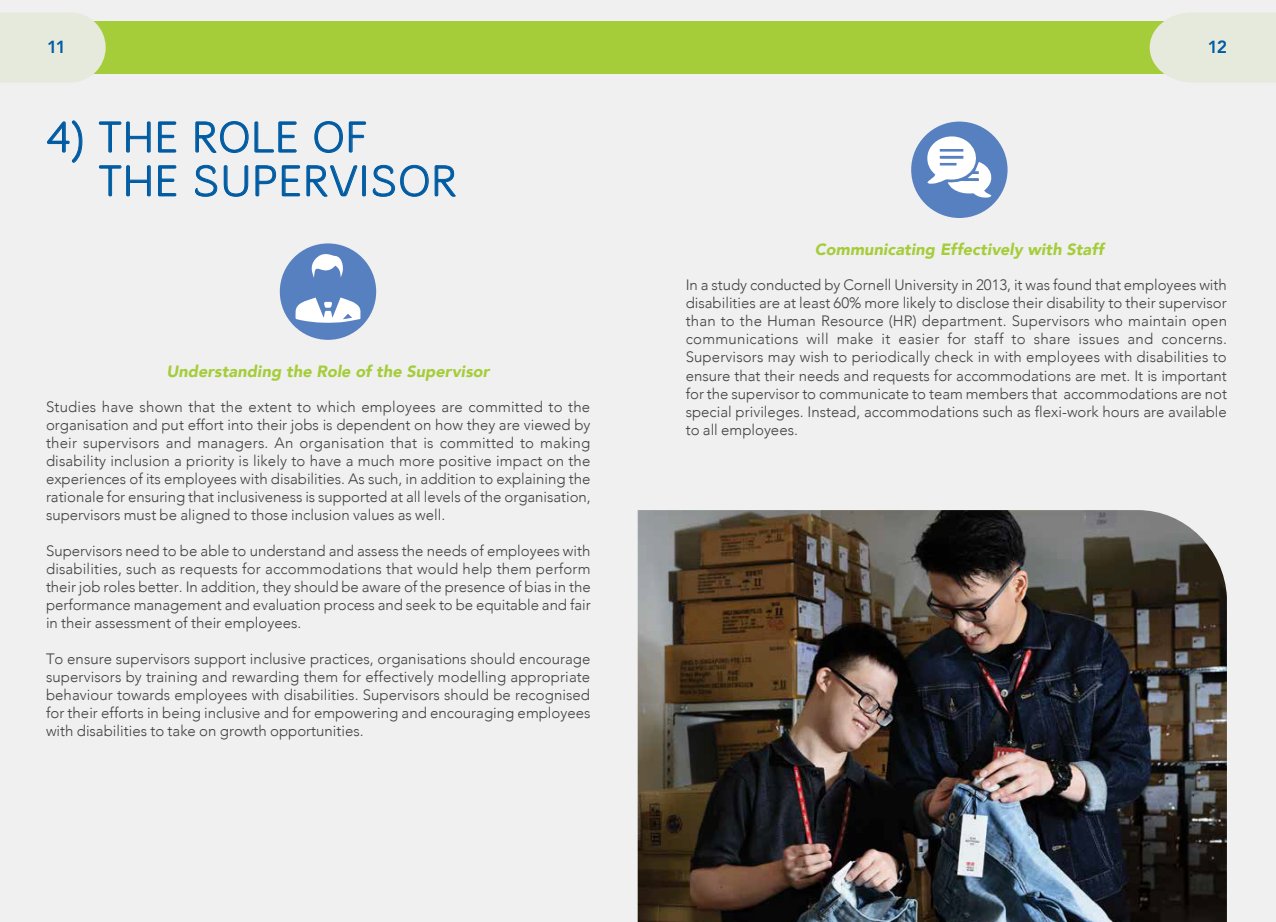
<style>
.page{position:relative;width:1276px;height:922px;background:#fff}
.page>*{position:absolute;margin:0;border:0;box-sizing:border-box;transform-origin:0 0}
.t1{font:45px/43.8px "Merge";color:#005ba2}
.t2{font:800 17.5px "Avenir";color:#005ba2}
.t3{font:italic 900 16.25px "Avenir";letter-spacing:.005em;color:#a5cd39}
.t4{font:300 15px/18px "Avenir";color:#414042;text-align:justify}
</style>
<div class="page">
<div style="left:0;top:0;width:638px;height:921px;background:#f0f0f1"></div>
<svg style="left:47px;top:120px;width:35px;height:43px"></svg>
<svg style="left:99px;top:121px;width:52px;height:32px"></svg>
<svg style="left:158px;top:121px;width:18px;height:32px"></svg>
<svg style="left:195px;top:121px;width:102px;height:32px"></svg>
<svg style="left:314px;top:121px;width:29px;height:32px"></svg>
<svg style="left:349px;top:121px;width:17px;height:32px"></svg>
<svg style="left:99px;top:165px;width:52px;height:31px"></svg>
<svg style="left:158px;top:165px;width:18px;height:31px"></svg>
<svg style="left:195px;top:165px;width:22px;height:32px"></svg>
<svg style="left:224px;top:165px;width:24px;height:32px"></svg>
<svg style="left:255px;top:165px;width:21px;height:31px"></svg>
<svg style="left:282px;top:165px;width:18px;height:31px"></svg>
<svg style="left:306px;top:165px;width:51px;height:32px"></svg>
<div style="left:362px;top:165px;width:4px;height:31px;border:1px solid #005ba2"></div>
<svg style="left:373px;top:165px;width:83px;height:32px"></svg>
<div style="left:637px;top:0;width:638px;height:921px;background:#f0f0f1"></div>
<div style="left:0;top:21px;width:1276px;height:53px;background:#a5cd39"></div>
<svg style="left:1149px;top:12px;width:127px;height:70px;background:#e3e9d7"></svg>
<svg style="left:0;top:12px;width:106px;height:70px;background:#e3e9d8"></svg>
<img style="left:637px;top:510px;width:590px;height:411px">
<div style="left:280px;top:243px;width:96px;height:97px;background:#5780c1;border-radius:50%"></div>
<svg style="left:311px;top:254px;width:32px;height:24px"></svg>
<svg style="left:295px;top:297px;width:65px;height:26px"></svg>
<div style="left:911px;top:121px;width:96px;height:97px;background:#5780c1;border-radius:50%"></div>
<svg style="left:926px;top:134px;width:66px;height:64px"></svg>
<p class="t2" style="left:47px;top:34px;width:21px">11</p>
<p class="t2" style="left:1208px;top:34px;width:21px">12</p>
<h1 class="t1" style="left:98px;top:115px;width:361px;text-indent:-52px">4) THE ROLE OF<br>THE SUPERVISOR</h1>
<p class="t3" style="left:166px;top:358px;width:324px">Understanding the Role of the Supervisor</p>
<p class="t4" style="left:46px;top:397px;width:546px">Studies have shown that the extent to which employees are committed to the organisation and put effort into their jobs is dependent on how they are viewed by their supervisors and managers. An organisation that is committed to making disability inclusion a priority is likely to have a much more positive impact on the experiences of its employees with disabilities. As such, in addition to explaining the rationale for ensuring that inclusiveness is supported at all levels of the organisation, supervisors must be aligned to those inclusion values as well.</p>
<p class="t4" style="left:46px;top:541px;width:546px">Supervisors need to be able to understand and assess the needs of employees with disabilities, such as requests for accommodations that would help them perform their job roles better. In addition, they should be aware of the presence of bias in the performance management and evaluation process and seek to be equitable and fair in their assessment of their employees.</p>
<p class="t4" style="left:46px;top:649px;width:546px">To ensure supervisors support inclusive practices, organisations should encourage supervisors by training and rewarding them for effectively modelling appropriate behaviour towards employees with disabilities. Supervisors should be recognised for their efforts in being inclusive and for empowering and encouraging employees with disabilities to take on growth opportunities.</p>
<p class="t3" style="left:814px;top:236px;width:291px">Communicating Effectively with Staff</p>
<p class="t4" style="left:685px;top:276px;width:543px">In a study conducted by Cornell University in 2013, it was found that employees with disabilities are at least 60% more likely to disclose their disability to their supervisor than to the Human Resource (HR) department. Supervisors who maintain open communications will make it easier for staff to share issues and concerns.<br>Supervisors may wish to periodically check in with employees with disabilities to ensure that their needs and requests for accommodations are met. It is important for the supervisor to communicate to team members that accommodations are not special privileges. Instead, accommodations such as flexi-work hours are available to all employees.</p>
</div>
